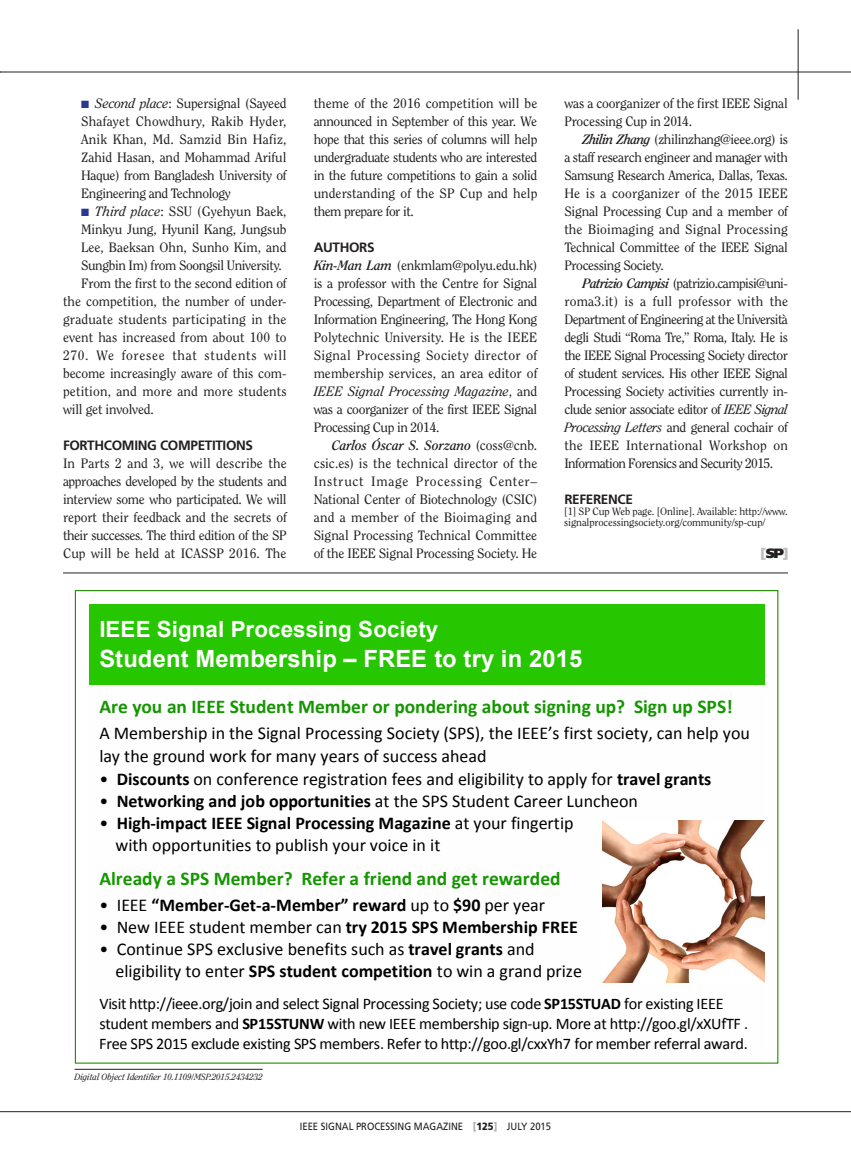
<style>
.page{position:relative;width:851px;height:1161px;background:#fff}
.page>*{position:absolute;margin:0;border:0;box-sizing:border-box;transform-origin:0 0}
.t1{font:700 23.7px "Arial";letter-spacing:.005em;color:#fff}
.t2{font:700 22.35px "Arial";letter-spacing:.005em;color:#fff}
.t3{font:700 19.5px "Calibri";color:#149600}
.t4{font:18px/21.9px "Calibri";color:#000}
.t5{font:700 18px "Calibri";letter-spacing:.005em;color:#000}
.t6{font:16.2px/20.1px "Calibri";letter-spacing:-.015em;color:#000}
.t7{font:13.5px/18px "Clearface Std";letter-spacing:-.01em;color:#231f20;text-align:justify}
.t8{font:700 13.5px "Frutiger LT Std";letter-spacing:-.025em;color:#231f20}
.t9{font:13.5px "Clearface Std";letter-spacing:.015em;color:#231f20}
.t10{font:13.5px "Clearface Std";letter-spacing:-.03em;color:#231f20}
.t11{font:13.5px "Clearface Std";letter-spacing:.01em;color:#231f20}
.t12{font:13.5px "Clearface Std";letter-spacing:.05em;color:#231f20}
.t13{font:900 13.5px "Frutiger LT Std";color:#bcbdc0}
.t14{font:10.5px/10.8px "Clearface Std";letter-spacing:-.01em;color:#231f20}
.t15{font:10.5px "Frutiger LT Std";color:#231f20;scale:.9 1}
.t16{font:italic 9px "Clearface Std";letter-spacing:-.01em;color:#231f20}
.s1{color:#273895}
.s2{font-style:italic}
.s3{font-weight:700;font-style:italic}
.s4{color:#231f20}
.s5{font-weight:700}
.s6{font-weight:400}
.s7{font-weight:900;color:#a8a9ad}
.s8{font-weight:900}
</style>
<div class="page">
<hr style="left:797px;top:29px;width:1px;height:71px;background:#231f20">
<hr style="left:0;top:72px;width:850px;height:1px;background:#231f20">
<hr style="left:0;top:1111px;width:850px;height:1px;background:#231f20">
<hr style="left:63px;top:573px;width:725px;height:1px;background:#231f20">
<img style="left:89px;top:982px;width:675px;height:82px">
<div style="left:89px;top:604px;width:675px;height:81px;background:#27c700"></div>
<img style="left:602px;top:820px;width:162px;height:162px">
<hr style="left:75px;top:1069px;width:188px;height:1px;background:#231f20">
<p class="t7" style="left:81px;top:94px;width:207px"><span class="s1">■</span> <span class="s2">Second place</span>: Supersignal (Sayeed Shafayet Chowdhury, Rakib Hyder, Anik Khan, Md. Samzid Bin Hafiz, Zahid Hasan, and Mohammad Ariful Haque) from Bangladesh University of Engineering and Technology</p>
<p class="t7" style="left:81px;top:202px;width:207px"><span class="s1">■</span> <span class="s2">Third place</span>: SSU (Gyehyun Baek,</p>
<p class="t7" style="left:81px;top:220px;width:207px">Minkyu Jung, Hyunil Kang, Jungsub</p>
<p class="t7" style="left:81px;top:238px;width:207px">Lee, Baeksan Ohn, Sunho Kim, and</p>
<p class="t10" style="left:81px;top:257px;width:202px">Sungbin Im) from Soongsil University.</p>
<p class="t7" style="left:81px;top:274px;width:207px">From the first to the second edition of</p>
<p class="t7" style="left:63px;top:292px;width:225px">the competition, the number of under-</p>
<p class="t9" style="left:63px;top:311px;width:225px">graduate students participating in the</p>
<p class="t7" style="left:63px;top:328px;width:225px">event has increased from about 100 to</p>
<p class="t12" style="left:63px;top:347px;width:225px">270. We foresee that students will</p>
<p class="t7" style="left:63px;top:364px;width:225px">become increasingly aware of this com-</p>
<p class="t11" style="left:63px;top:383px;width:225px">petition, and more and more students</p>
<p class="t7" style="left:63px;top:400px;width:92px">will get involved.</p>
<p class="t8" style="left:63px;top:437px;width:190px">FORTHCOMING COMPETITIONS</p>
<p class="t7" style="left:63px;top:454px;width:225px">In Parts 2 and 3, we will describe the approaches developed by the students and interview some who participated. We will report their feedback and the secrets of their successes. The third edition of the SP Cup will be held at ICASSP 2016. The</p>
<p class="t7" style="left:314px;top:94px;width:225px">theme of the 2016 competition will be announced in September of this year. We hope that this series of columns will help undergraduate students who are interested in the future competitions to gain a solid understanding of the SP Cup and help them prepare for it.</p>
<p class="t8" style="left:314px;top:239px;width:61px">AUTHORS</p>
<p class="t7" style="left:314px;top:256px;width:225px"><span class="s3">Kin-Man Lam</span> (enkmlam@polyu.edu.hk) is a professor with the Centre for Signal Processing, Department of Electronic and Information Engineering, The Hong Kong Polytechnic University. He is the IEEE Signal Processing Society director of membership services, an area editor of <span class="s2">IEEE Signal Processing Magazine</span>, and was a coorganizer of the first IEEE Signal Processing Cup in 2014.</p>
<p class="t7" style="left:314px;top:436px;width:225px;text-indent:18px"><span class="s3">Carlos Óscar S. Sorzano</span> (coss@cnb. csic.es) is the technical director of the Instruct Image Processing Center– National Center of Biotechnology (CSIC) and a member of the Bioimaging and Signal Processing Technical Committee of the IEEE Signal Processing Society. He</p>
<p class="t7" style="left:564px;top:94px;width:225px">was a coorganizer of the first IEEE Signal<br>Processing Cup in 2014.</p>
<p class="t7" style="left:564px;top:130px;width:225px;text-indent:18px"><span class="s3">Zhilin Zhang</span> (zhilinzhang@ieee.org) is a staff research engineer and manager with Samsung Research America, Dallas, Texas.<br>He is a coorganizer of the 2015 IEEE Signal Processing Cup and a member of the Bioimaging and Signal Processing Technical Committee of the IEEE Signal Processing Society.</p>
<p class="t7" style="left:564px;top:274px;width:225px;text-indent:18px"><span class="s3">Patrizio Campisi</span> (patrizio.campisi@uni&shy;roma3.it) is a full professor with the Department of Engineering at the Università degli Studi “Roma Tre,” Roma, Italy. He is the IEEE Signal Processing Society director of student services. His other IEEE Signal Processing Society activities currently in&shy;clude senior associate editor of <span class="s2">IEEE Signal Processing Letters</span> and general cochair of the IEEE International Workshop on Information Forensics and Security 2015.</p>
<p class="t8" style="left:564px;top:491px;width:70px">REFERENCE</p>
<p class="t14" style="left:564px;top:506px;width:225px">[1] SP Cup Web page. [Online]. Available: http://www. signalprocessingsociety.org/community/sp-cup/</p>
<p class="t13" style="left:760px;top:545px;width:29px">[<span class="s4">SP</span>]</p>
<h2 class="t2" style="left:99px;top:614px;width:340px">IEEE Signal Processing Society</h2>
<h1 class="t1" style="left:99px;top:643px;width:484px">Student Membership – FREE to try in 2015</h1>
<h3 class="t3" style="left:99px;top:694px;width:635px">Are you an IEEE Student Member or pondering about signing up? Sign up SPS!</h3>
<h3 class="t4" style="left:99px;top:721px;width:652px;line-height:23.1px">A Membership in the Signal Processing Society (SPS), the IEEE’s first society, can help you lay the ground work for many years of success ahead</h3>
<h3 class="t4" style="left:99px;top:768px;width:613px">• <span class="s5">Discounts</span> on conference registration fees and eligibility to apply for <span class="s5">travel grants</span></h3>
<h3 class="t4" style="left:99px;top:790px;width:540px">• <span class="s5">Networking and job opportunities</span> at the SPS Student Career Luncheon</h3>
<h3 class="t4" style="left:116px;top:812px;width:459px;text-indent:-16px">• <span class="s5">High--‐impact IEEE Signal Processing Magazine</span> at your fingertip with opportunities to publish your voice in it</h3>
<h3 class="t3" style="left:99px;top:867px;width:463px">Already a SPS Member? Refer a friend and get rewarded</h3>
<h3 class="t5" style="left:99px;top:893px;width:447px"><span class="s6">• IEEE</span> “Member--‐Get--‐a--‐Member” reward <span class="s6">up to</span> $90 <span class="s6">per year</span></h3>
<h3 class="t4" style="left:99px;top:916px;width:480px">• New IEEE student member can <span class="s5">try 2015 SPS Membership FREE</span></h3>
<h3 class="t4" style="left:116px;top:938px;width:468px;text-indent:-16px">• Continue SPS exclusive benefits such as <span class="s5">travel grants</span> and eligibility to enter <span class="s5">SPS student competition</span> to win a grand prize</h3>
<p class="t6" style="left:99px;top:994px;width:650px">Visit http://ieee.org/join and select Signal Processing Society; use code <span class="s5">SP15STUAD</span> for existing IEEE student members and <span class="s5">SP15STUNW</span> with new IEEE membership sign--‐up. More at http://goo.gl/xXUfTF .<br>Free SPS 2015 exclude existing SPS members. Refer to http://goo.gl/cxxYh7 for member referral award.</p>
<p class="t16" style="left:75px;top:1072px;width:189px">Digital Object Identifier 10.1109/MSP.2015.2434232</p>
<p class="t15" style="left:300px;top:1120px;width:281px">IEEE SIGNAL PROCESSING MAGAZINE <span class="s7">[</span><span class="s8">125</span><span class="s7">]</span> july 2015</p>
</div>
